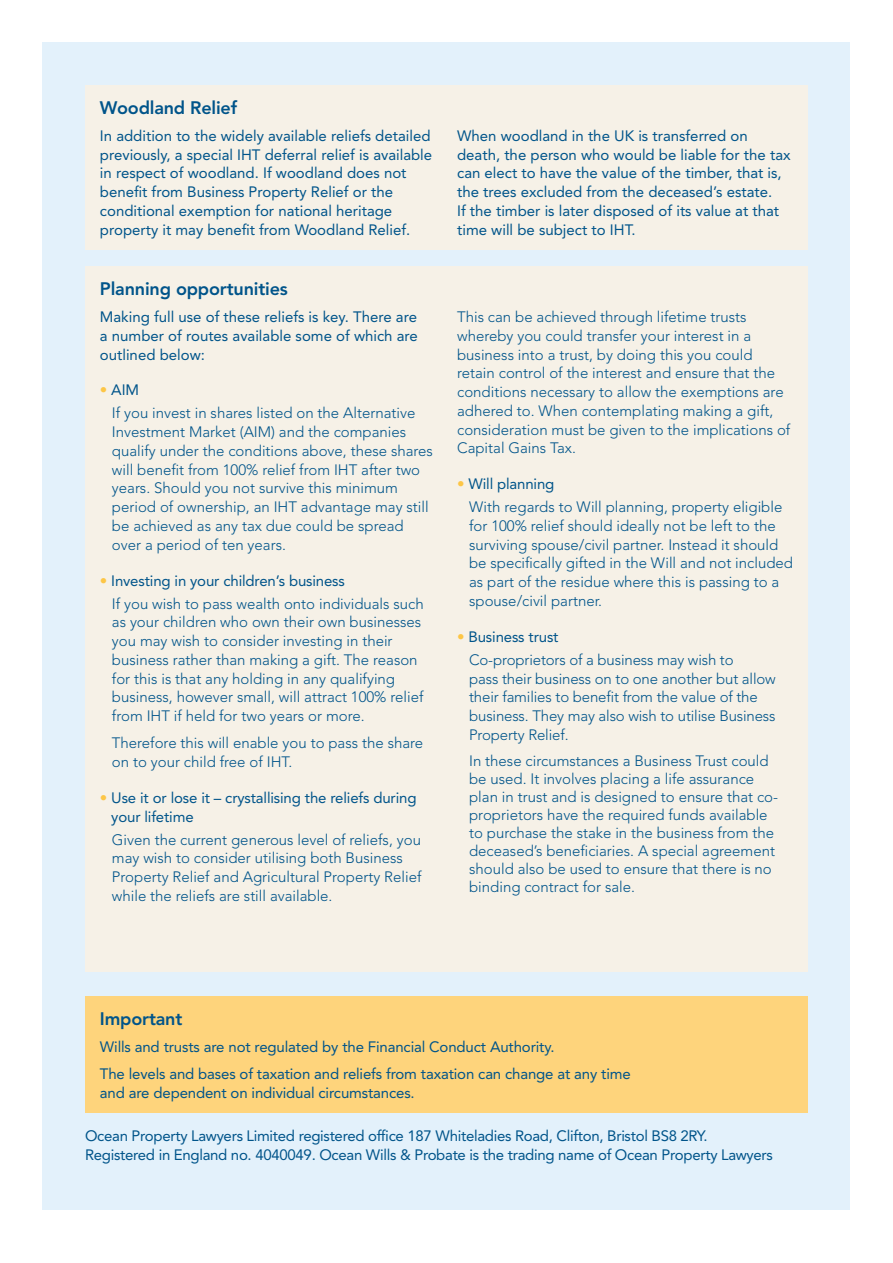
<style>
.page{position:relative;width:893px;height:1263px;background:#fff}
.page>*{position:absolute;margin:0;border:0;box-sizing:border-box;transform-origin:0 0}
.t1{font:800 18px "Avenir LT Std";letter-spacing:-.01em;color:#00548a}
.t2{font:300 15px/18.8px "Avenir LT Std";color:#00548a}
.t3{font:15px/18.8px "Avenir LT Std";color:#00548a}
.t4{font:15px/18.8px "Avenir LT Std";letter-spacing:-.02em;color:#00548a}
.s1{font-weight:400;color:#fdc646}
.s2{font-weight:400}
.s3{color:#fdc646}
</style>
<div class="page">
<div style="left:43px;top:43px;width:807px;height:1167px;background:#e3f1fb"></div>
<div style="left:85px;top:85px;width:723px;height:164px;background:#f6f1e7"></div>
<div style="left:85px;top:266px;width:723px;height:706px;background:#f6f1e7"></div>
<div style="left:85px;top:996px;width:723px;height:117px;background:#fed47c"></div>
<p class="t1" style="left:100px;top:97px;width:139px">Woodland Relief</p>
<p class="t3" style="left:100px;top:126px;width:334px">In addition to the widely available reliefs detailed previously, a special IHT deferral relief is available in respect of woodland. If woodland does not benefit from Business Property Relief or the conditional exemption for national heritage property it may benefit from Woodland Relief.</p>
<p class="t3" style="left:457px;top:126px;width:335px">When woodland in the UK is transferred on death, the person who would be liable for the tax can elect to have the value of the timber, that is, the trees excluded from the deceased’s estate.<br>If the timber is later disposed of its value at that time will be subject to IHT.</p>
<p class="t1" style="left:100px;top:278px;width:189px">Planning opportunities</p>
<p class="t3" style="left:100px;top:308px;width:319px;text-align:justify">Making full use of these reliefs is key. There are a number of routes available some of which are outlined below:</p>
<p class="t2" style="left:112px;top:379px;width:305px;line-height:23px;text-indent:-12px"><span class="s1">•</span> <span class="s2">AIM<br></span>If you invest in shares listed on the Alternative</p>
<p class="t2" style="left:112px;top:423px;width:323px">Investment Market (AIM) and the companies qualify under the conditions above, these shares will benefit from 100% relief from IHT after two years. Should you not survive this minimum period of ownership, an IHT advantage may still be achieved as any tax due could be spread over a period of ten years.</p>
<p class="t2" style="left:112px;top:569px;width:313px;line-height:23px;text-indent:-12px"><span class="s1">•</span> <span class="s2">Investing in your children’s business<br></span>If you wish to pass wealth onto individuals such</p>
<p class="t2" style="left:112px;top:613px;width:313px">as your children who own their own businesses you may wish to consider investing in their business rather than making a gift. The reason for this is that any holding in any qualifying business, however small, will attract 100% relief from IHT if held for two years or more.</p>
<p class="t2" style="left:112px;top:734px;width:313px">Therefore this will enable you to pass the share on to your child free of IHT.</p>
<p class="t3" style="left:111px;top:788px;width:307px;text-indent:-11px"><span class="s3">•</span> Use it or lose it – crystallising the reliefs during your lifetime</p>
<p class="t2" style="left:112px;top:830px;width:311px">Given the current generous level of reliefs, you may wish to consider utilising both Business Property Relief and Agricultural Property Relief while the reliefs are still available.</p>
<p class="t2" style="left:457px;top:308px;width:335px">This can be achieved through lifetime trusts whereby you could transfer your interest in a business into a trust, by doing this you could retain control of the interest and ensure that the conditions necessary to allow the exemptions are adhered to. When contemplating making a gift, consideration must be given to the implications of Capital Gains Tax.</p>
<p class="t2" style="left:469px;top:473px;width:315px;line-height:23px;text-indent:-12px"><span class="s1">•</span> <span class="s2">Will planning<br></span>With regards to Will planning, property eligible</p>
<p class="t2" style="left:469px;top:516px;width:325px">for 100% relief should ideally not be left to the surviving spouse/civil partner. Instead it should be specifically gifted in the Will and not included as part of the residue where this is passing to a spouse/civil partner.</p>
<p class="t2" style="left:469px;top:625px;width:266px;line-height:23px;text-indent:-12px"><span class="s1">•</span> <span class="s2">Business trust<br></span>Co-proprietors of a business may wish to</p>
<p class="t2" style="left:469px;top:669px;width:308px">pass their business on to one another but allow their families to benefit from the value of the business. They may also wish to utilise Business Property Relief.</p>
<p class="t2" style="left:469px;top:752px;width:311px;line-height:18px">In these circumstances a Business Trust could be used. It involves placing a life assurance plan in trust and is designed to ensure that co&shy;proprietors have the required funds available to purchase the stake in the business from the deceased’s beneficiaries. A special agreement should also be used to ensure that there is no binding contract for sale.</p>
<p class="t1" style="left:100px;top:1008px;width:84px">Important</p>
<p class="t3" style="left:100px;top:1033px;width:532px;line-height:27.3px">Wills and trusts are not regulated by the Financial Conduct Authority.<br>The levels and bases of taxation and reliefs from taxation can change at any time</p>
<p class="t3" style="left:100px;top:1083px;width:316px">and are dependent on individual circumstances.</p>
<p class="t4" style="left:85px;top:1127px;width:689px">Ocean Property Lawyers Limited registered office 187 Whiteladies Road, Clifton, Bristol BS8 2RY.<br>Registered in England no. 4040049. Ocean Wills &amp; Probate is the trading name of Ocean Property Lawyers</p>
</div>
